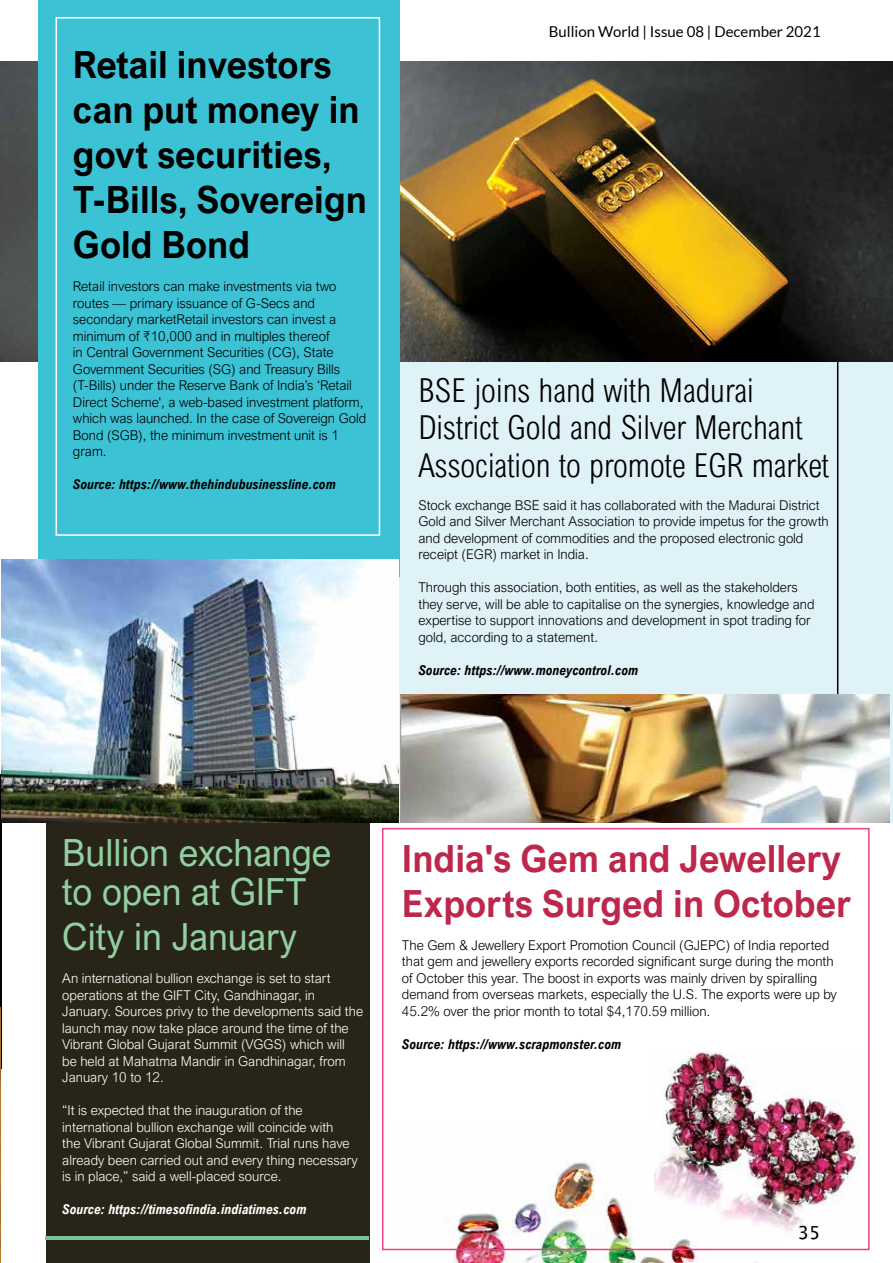
<style>
.page{position:relative;width:893px;height:1263px;background:#fff}
.page>*{position:absolute;margin:0;border:0;box-sizing:border-box;transform-origin:0 0}
.t1{font:700 37.5px/45px "Arial Nova";color:#000;scale:.95 1}
.t2{font:700 37.5px/45px "Arial Nova";color:#be274c;scale:.95 1}
.t3{font:37.5px/39px "Arial Nova";color:#92cfa1;scale:.95 1}
.t4{font:300 33px/37.5px "Arial Nova Cond";color:#000}
.t5{font:18px "Lucida Sans Unicode";color:#000}
.t6{font:15px "Lato";color:#000}
.t7{font:300 13.5px/16.5px "Arial Nova";color:#000}
.t8{font:300 13.5px/16.5px "Arial Nova";color:#fff}
.t9{font:italic 700 13.5px "Arial Nova Cond";color:#000}
.t10{font:italic 700 13.5px "Arial Nova Cond";color:#fff}
</style>
<div class="page">
<hr style="left:0;top:774px;width:1px;height:295px;background:#000">
<img style="left:0;top:1008px;width:1px;height:255px">
<img style="left:382px;top:1162px;width:399px;height:101px">
<div style="left:400px;top:359px;width:493px;height:464px;background:#dff2f7"></div>
<hr style="left:837px;top:340px;width:1px;height:438px;background:#000">
<img style="left:0;top:62px;width:893px;height:300px">
<div style="left:38px;top:0;width:362px;height:576px;background:#3bc2d4"></div>
<div style="left:47px;top:795px;width:323px;height:468px;background:#282518"></div>
<div style="left:56px;top:17px;width:324px;height:519px;border:2px solid #fff"></div>
<img style="left:1px;top:559px;width:397px;height:264px">
<img style="left:655px;top:1051px;width:205px;height:187px">
<img style="left:400px;top:695px;width:489px;height:128px">
<hr style="left:46px;top:1236px;width:323px;height:3px;background:#72c594">
<div style="left:382px;top:828px;width:488px;height:422px;border:2px solid #e94185"></div>
<h1 class="t1" style="left:73px;top:42px;width:311px">Retail investors can put money in govt securities,<br>T-Bills, Sovereign<br>Gold Bond</h1>
<p class="t7" style="left:73px;top:278px;width:295px">Retail investors can make investments via two routes — primary issuance of G-Secs and secondary marketRetail investors can invest a minimum of ₹10,000 and in multiples thereof<br>in Central Government Securities (CG), State Government Securities (SG) and Treasury Bills (T-Bills) under the Reserve Bank of India’s ‘Retail Direct Scheme', a web-based investment platform, which was launched. In the case of Sovereign Gold Bond (SGB), the minimum investment unit is 1 gram.</p>
<p class="t9" style="left:73px;top:476px;width:264px">Source: https://www.thehindubusinessline.com</p>
<p class="t6" style="left:549px;top:23px;width:273px">Bullion World | Issue 08 | December 2021</p>
<h2 class="t4" style="left:418px;top:371px;width:412px">BSE joins hand with Madurai<br>District Gold and Silver Merchant<br>Association to promote EGR market</h2>
<p class="t7" style="left:418px;top:497px;width:412px">Stock exchange BSE said it has collaborated with the Madurai District Gold and Silver Merchant Association to provide impetus for the growth and development of commodities and the proposed electronic gold receipt (EGR) market in India.</p>
<p class="t7" style="left:418px;top:579px;width:398px">Through this association, both entities, as well as the stakeholders they serve, will be able to capitalise on the synergies, knowledge and expertise to support innovations and development in spot trading for gold, according to a statement.</p>
<p class="t9" style="left:418px;top:661px;width:221px">Source: https://www.moneycontrol.com</p>
<h1 class="t3" style="left:62px;top:833px;width:285px">Bullion exchange to open at GIFT</h1>
<h1 class="t3" style="left:62px;top:917px;width:249px">City in January</h1>
<p class="t8" style="left:62px;top:970px;width:302px">An international bullion exchange is set to start operations at the GIFT City, Gandhinagar, in January. Sources privy to the developments said the launch may now take place around the time of the Vibrant Global Gujarat Summit (VGGS) which will<br>be held at Mahatma Mandir in Gandhinagar, from January 10 to 12.</p>
<p class="t8" style="left:62px;top:1102px;width:297px">“It is expected that the inauguration of the international bullion exchange will coincide with<br>the Vibrant Gujarat Global Summit. Trial runs have already been carried out and every thing necessary is in place,” said a well-placed source.</p>
<p class="t10" style="left:62px;top:1201px;width:246px">Source: https://timesofindia.indiatimes.com</p>
<h1 class="t2" style="left:402px;top:836px;width:474px">India's Gem and Jewellery<br>Exports Surged in October</h1>
<p class="t7" style="left:402px;top:937px;width:436px">The Gem &amp; Jewellery Export Promotion Council (GJEPC) of India reported that gem and jewellery exports recorded significant surge during the month of October this year. The boost in exports was mainly driven by spiralling demand from overseas markets, especially the U.S. The exports were up by 45.2% over the prior month to total $4,170.59 million.</p>
<p class="t9" style="left:402px;top:1035px;width:221px">Source: https://www.scrapmonster.com</p>
<h3 class="t5" style="left:798px;top:1218px;width:24px">35</h3>
</div>
